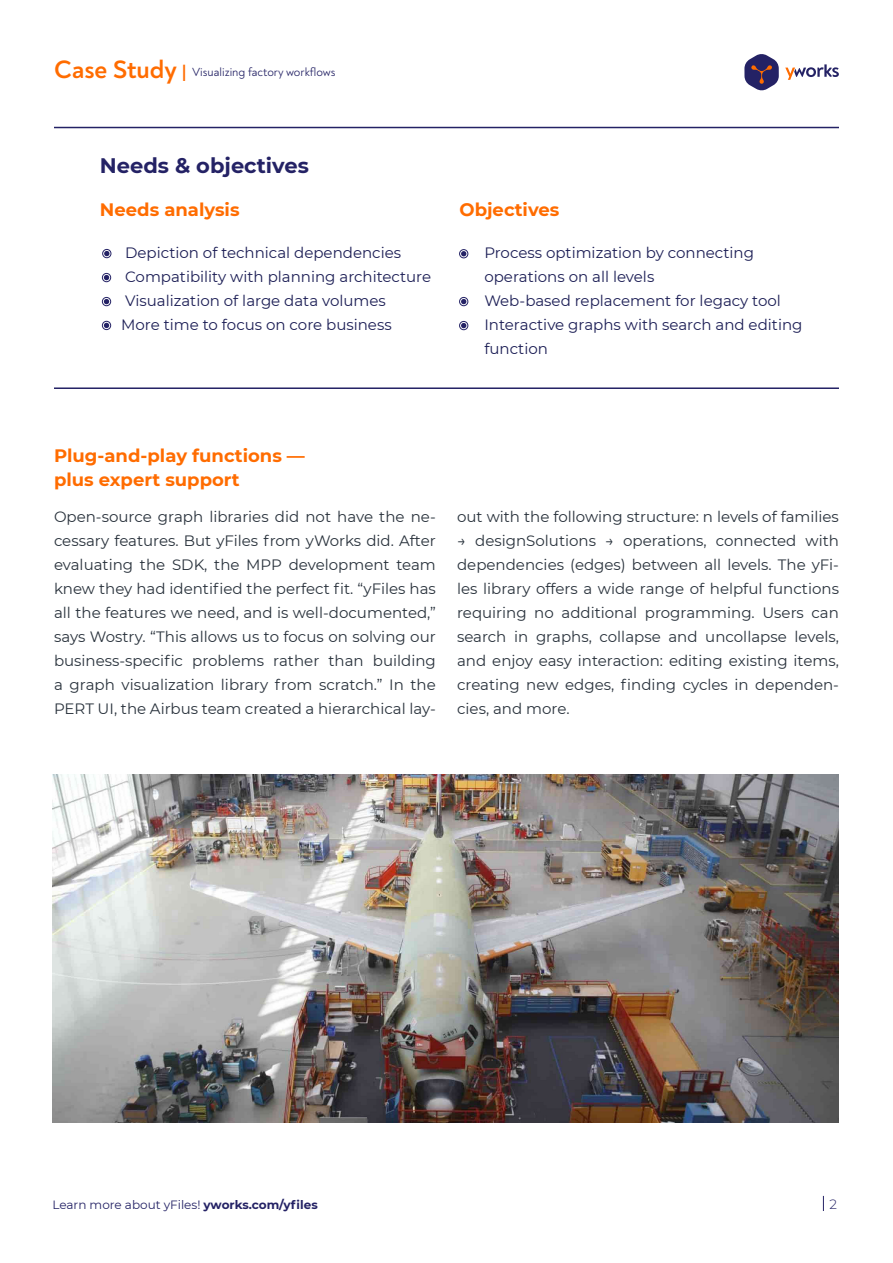
<style>
.page{position:relative;width:893px;height:1263px;background:#fff}
.page>*{position:absolute;margin:0;border:0;box-sizing:border-box;transform-origin:0 0}
.Sublines{font:700 21px "Montserrat";color:#242265}
.Sublines_2_orange{font:700 18px "Montserrat";color:#ff6c00}
.Sublines_2_orange_Ko{font:700 18px "Montserrat";color:#ff6c00}
.Fließtext{font:15px/24px "Montserrat";color:#29323c;text-align:justify}
.Text_Needs___objecti{font:15px/24px "Montserrat";color:#1c1e55}
.t1{font:300 13.5px "Montserrat";color:#242265}
.t2{font:12px "Montserrat";color:#242265}
.t3{font:12px "Noah";color:#242265}
.s1{font-weight:700;font-size:25.5px;color:#ff6c00}
.s2{font-weight:700;font-size:18px;color:#ff6c00}
.s3{font-weight:700}
</style>
<div class="page">
<svg style="left:785px;top:64px;width:54px;height:16px"></svg>
<svg style="left:744px;top:54px;width:35px;height:36px"></svg>
<svg style="left:823px;top:1196px;width:1px;height:15px"></svg>
<hr style="left:54px;top:127px;width:785px;height:1px;background:#242265">
<hr style="left:54px;top:387px;width:785px;height:2px;background:#242265">
<svg style="left:104px;top:251px;width:5px;height:5px"></svg>
<div style="left:102px;top:249px;width:9px;height:9px;border:1px solid #242265;border-radius:50%"></div>
<svg style="left:104px;top:275px;width:5px;height:5px"></svg>
<div style="left:102px;top:273px;width:9px;height:9px;border:1px solid #242265;border-radius:50%"></div>
<svg style="left:104px;top:299px;width:5px;height:5px"></svg>
<div style="left:102px;top:297px;width:9px;height:9px;border:1px solid #242265;border-radius:50%"></div>
<svg style="left:104px;top:323px;width:5px;height:5px"></svg>
<div style="left:102px;top:321px;width:9px;height:9px;border:1px solid #242265;border-radius:50%"></div>
<svg style="left:461px;top:251px;width:5px;height:5px"></svg>
<div style="left:459px;top:249px;width:9px;height:9px;border:1px solid #242265;border-radius:50%"></div>
<svg style="left:461px;top:299px;width:5px;height:5px"></svg>
<div style="left:459px;top:297px;width:9px;height:9px;border:1px solid #242265;border-radius:50%"></div>
<svg style="left:461px;top:323px;width:5px;height:5px"></svg>
<div style="left:459px;top:321px;width:9px;height:9px;border:1px solid #242265;border-radius:50%"></div>
<img style="left:53px;top:774px;width:786px;height:348px">
<p class="t3" style="left:54px;top:65px;width:283px"><span class="s1">Case Study</span> <span class="s2">|</span> Visualizing factory workflows</p>
<p class="Sublines" style="left:100px;top:151px;width:210px">Needs &amp; objectives</p>
<p class="Sublines_2_orange_Ko" style="left:100px;top:197px;width:141px">Needs analysis</p>
<p class="Sublines_2_orange_Ko" style="left:459px;top:197px;width:101px">Objectives</p>
<p class="Text_Needs___objecti" style="left:125px;top:240px;width:277px">Depiction of technical dependencies</p>
<p class="Text_Needs___objecti" style="left:125px;top:264px;width:307px">Compatibility with planning architecture</p>
<p class="Text_Needs___objecti" style="left:125px;top:288px;width:262px">Visualization of large data volumes</p>
<p class="Text_Needs___objecti" style="left:121px;top:312px;width:272px">More time to focus on core business</p>
<p class="Text_Needs___objecti" style="left:484px;top:240px;width:298px">Process optimization by connecting operations on all levels<br>Web-based replacement for legacy tool</p>
<p class="Text_Needs___objecti" style="left:484px;top:312px;width:320px">Interactive graphs with search and editing function</p>
<p class="Sublines_2_orange" style="left:54px;top:443px;width:252px">Plug-and-play functions —</p>
<p class="Sublines_2_orange" style="left:54px;top:467px;width:187px">plus expert support</p>
<p class="Fließtext" style="left:54px;top:504px;width:383px">Open-source graph libraries did not have the ne&shy;cessary features. But yFiles from yWorks did. After evaluating the SDK, the MPP development team knew they had identified the perfect fit. “yFiles has all the features we need, and is well-documented,” says Wostry. “This allows us to focus on solving our business-specific problems rather than building a graph visualization library from scratch.” In the PERT UI, the Airbus team created a hierarchical lay-</p>
<p class="Fließtext" style="left:457px;top:504px;width:383px">out with the following structure: n levels of families</p>
<p class="Fließtext" style="left:457px;top:528px;width:383px">→ designSolutions → operations, connected with dependencies (edges) between all levels. The yFi&shy;les library offers a wide range of helpful functions requiring no additional programming. Users can search in graphs, collapse and uncollapse levels, and enjoy easy interaction: editing existing items, creating new edges, finding cycles in dependen&shy;cies, and more.</p>
<p class="t2" style="left:53px;top:1196px;width:267px">Learn more about yFiles! <span class="s3">yworks.com/yfiles</span></p>
<p class="t1" style="left:830px;top:1195px;width:9px">2</p>
</div>
